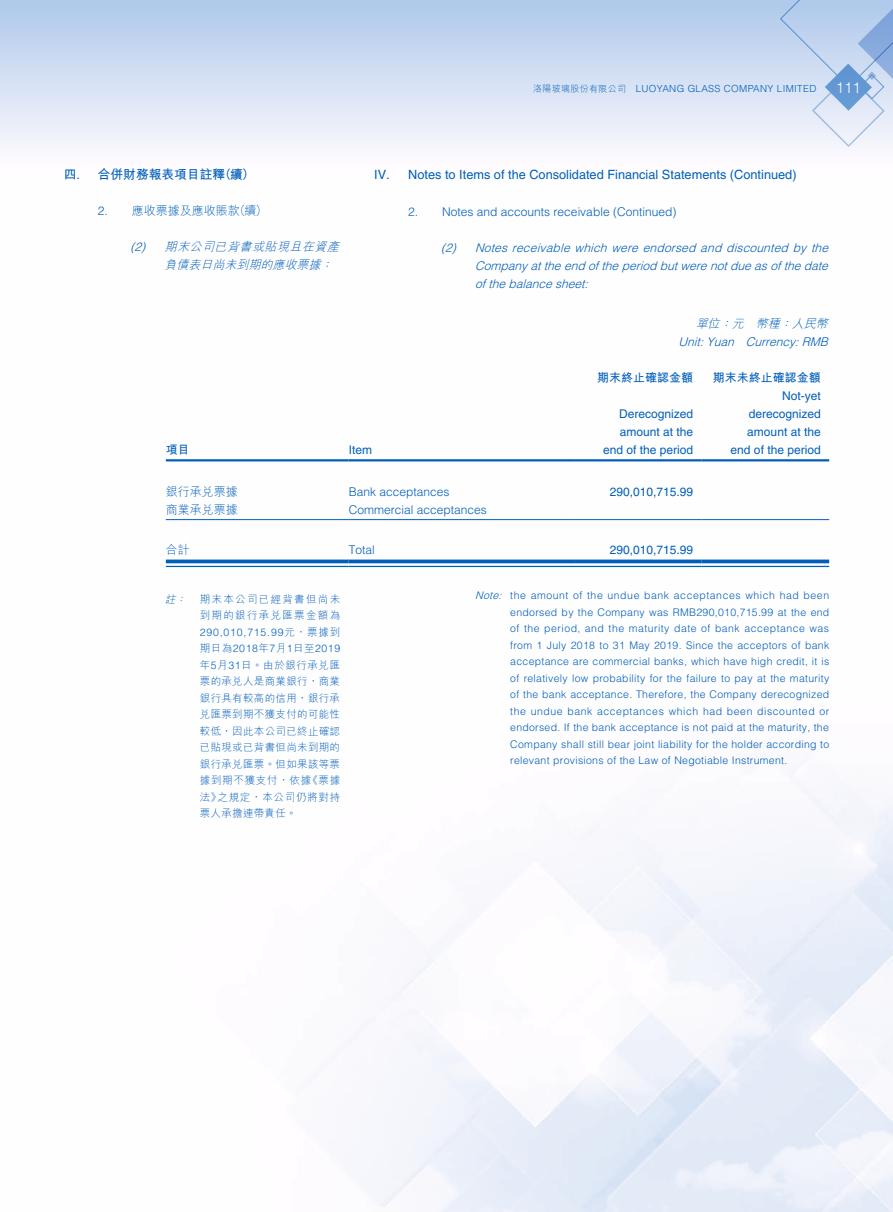
<style>
.page{position:relative;width:893px;height:1212px;background:#fff}
.page>*{position:absolute;margin:0;border:0;box-sizing:border-box;transform-origin:0 0}
.t1{font:300 15px "Helvetica LT Std";color:#fff}
.t2{font:12.75px "Helvetica LT Std";color:#005fb9}
.t3{font:700 12.75px "M Hei HK";color:#005fb9}
.t4{font:italic 300 12px/18px "Helvetica LT Std";color:#005fb9;text-align:justify}
.t5{font:12px/18px "Helvetica LT Std";color:#005fb9;text-align:right}
.t6{font:300 12px "Helvetica LT Std";color:#005fb9}
.t7{font:italic 300 12px/18px "M Hei HK";color:#005fb9}
.t8{font:300 12px "M Hei HK";color:#005fb9}
.t9{font:700 12px "M Hei HK";color:#005fb9}
.t10{font:300 10.5px/16.5px "Helvetica LT Std";letter-spacing:.03em;color:#005fb9;text-align:justify}
.t11{font:300 10.5px/16.5px "M Hei HK";letter-spacing:.07em;color:#005fb9;text-align:justify}
.t12{font:300 10.5px/16.5px "Helvetica LT Std";letter-spacing:.08em;color:#005fb9}
.t13{font:300 10.5px/16.5px "M Hei HK";letter-spacing:.125em;color:#005fb9;text-align:right}
.t14{font:300 9.75px "Helvetica LT Std";letter-spacing:.035em;color:#005fb9}
.s1{font-family:"Helvetica LT Std";font-weight:400}
.s2{font-family:"Helvetica LT Std"}
.s3{font-family:"M Hei HK";font-size:9px}
.s4{font-style:italic}
.s5{font-family:"M Hei HK"}
</style>
<div class="page">
<div style="left:0;top:0;width:893px;height:180px;background:linear-gradient(to bottom,#acc7ea,#fff)"></div>
<hr style="left:166px;top:459px;width:183px;height:2px;background:#005fb9">
<hr style="left:349px;top:459px;width:225px;height:2px;background:#005fb9">
<hr style="left:574px;top:459px;width:128px;height:2px;background:#005fb9">
<hr style="left:702px;top:459px;width:127px;height:2px;background:#005fb9">
<hr style="left:166px;top:519px;width:183px;height:1px;background:#005fb9">
<hr style="left:349px;top:519px;width:225px;height:1px;background:#005fb9">
<hr style="left:574px;top:519px;width:128px;height:1px;background:#005fb9">
<hr style="left:702px;top:519px;width:127px;height:1px;background:#005fb9">
<svg style="left:166px;top:559px;width:183px;height:4px"></svg>
<hr style="left:166px;top:566px;width:183px;height:1px;background:#005fb9">
<svg style="left:349px;top:559px;width:225px;height:4px"></svg>
<hr style="left:349px;top:566px;width:225px;height:1px;background:#005fb9">
<svg style="left:574px;top:559px;width:128px;height:4px"></svg>
<hr style="left:574px;top:566px;width:128px;height:1px;background:#005fb9">
<svg style="left:702px;top:559px;width:127px;height:4px"></svg>
<hr style="left:702px;top:566px;width:127px;height:1px;background:#005fb9">
<p class="t3" style="left:64px;top:165px;width:192px">四<span class="s1">.</span> 合併財務報表項目註釋（續）</p>
<p class="t8" style="left:98px;top:205px;width:171px"><span class="s2">2.</span> 應收票據及應收賬款（續）</p>
<p class="t7" style="left:165px;top:238px;width:179px;text-indent:-34px"><span class="s2">(2)</span> 期末公司已背書或貼現且在資產負債表日尚未到期的應收票據：</p>
<p class="t14" style="left:533px;top:83px;width:285px"><span class="s3">洛陽玻璃股份有限公司</span> LUOYANG GLASS COMPANY LIMITED</p>
<h1 class="t1" style="left:836px;top:78px;width:27px">111</h1>
<p class="t2" style="left:374px;top:167px;width:424px">IV. Notes to Items of the Consolidated Financial Statements (Continued)</p>
<p class="t6" style="left:408px;top:204px;width:270px">2. Notes and accounts receivable (Continued)</p>
<p class="t4" style="left:475px;top:239px;width:358px;text-indent:-34px">(2) Notes receivable which were endorsed and discounted by the Companyattheendoftheperiodbutwerenotdueasofthedate ofthebalancesheet:</p>
<p class="t7" style="left:696px;top:314px;width:137px">單位：元 幣種：人民幣</p>
<p class="t4" style="left:679px;top:332px;width:155px">Unit:Yuan Currency:RMB</p>
<p class="t9" style="left:166px;top:440px;width:25px">項目</p>
<p class="t5" style="left:349px;top:440px;width:25px">Item</p>
<p class="t9" style="left:597px;top:368px;width:97px">期末終止確認金額</p>
<p class="t9" style="left:713px;top:368px;width:109px">期末未終止確認金額</p>
<p class="t5" style="left:603px;top:404px;width:92px">Derecognized amount at the end of the period</p>
<p class="t5" style="left:731px;top:386px;width:92px">Not-yet derecognized amount at the end of the period</p>
<p class="t8" style="left:166px;top:485px;width:74px">銀行承兌票據</p>
<p class="t6" style="left:349px;top:484px;width:102px">Bank acceptances</p>
<p class="t5" style="left:610px;top:483px;width:85px">290,010,715.99</p>
<p class="t8" style="left:166px;top:503px;width:74px">商業承兌票據</p>
<p class="t6" style="left:349px;top:502px;width:140px">Commercial acceptances</p>
<p class="t8" style="left:166px;top:544px;width:25px">合計</p>
<p class="t6" style="left:349px;top:543px;width:28px">Total</p>
<p class="t5" style="left:610px;top:541px;width:85px">290,010,715.99</p>
<p class="t13" style="left:165px;top:590px;width:177px"><span class="s4">註：</span> 期末本公司已經背書但尚未到期的銀行承兌匯票金額為</p>
<p class="t12" style="left:200px;top:624px;width:142px">290,010,715.99<span class="s5">元，票據到期日為</span>2018<span class="s5">年</span>7<span class="s5">月</span>1<span class="s5">日至</span>2019</p>
<p class="t11" style="left:200px;top:656px;width:142px">年<span class="s2">5</span>月<span class="s2">31</span>日。由於銀行承兌匯票的承兌人是商業銀行，商業銀行具有較高的信用，銀行承兌匯票到期不獲支付的可能性較低，因此本公司已終止確認已貼現或已背書但尚未到期的銀行承兌匯票。但如果該等票據到期不獲支付，依據《票據法》之規定，本公司仍將對持票人承擔連帶責任。</p>
<p class="t10" style="left:510px;top:587px;width:321px;text-indent:-35px"><span class="s4">Note:</span> the amount of the undue bank acceptances which had been endorsed by the Company was RMB290,010,715.99 at the end of the period, and the maturity date of bank acceptance was from 1 July 2018 to 31 May 2019. Since the acceptors of bank acceptance are commercial banks, which have high credit, it is of relatively low probability for the failure to pay at the maturity of the bank acceptance. Therefore, the Company derecognized the undue bank acceptances which had been discounted or endorsed. If the bank acceptance is not paid at the maturity, the Company shall still bear joint liability for the holder according to relevant provisions of the Law of Negotiable Instrument.</p>
</div>
